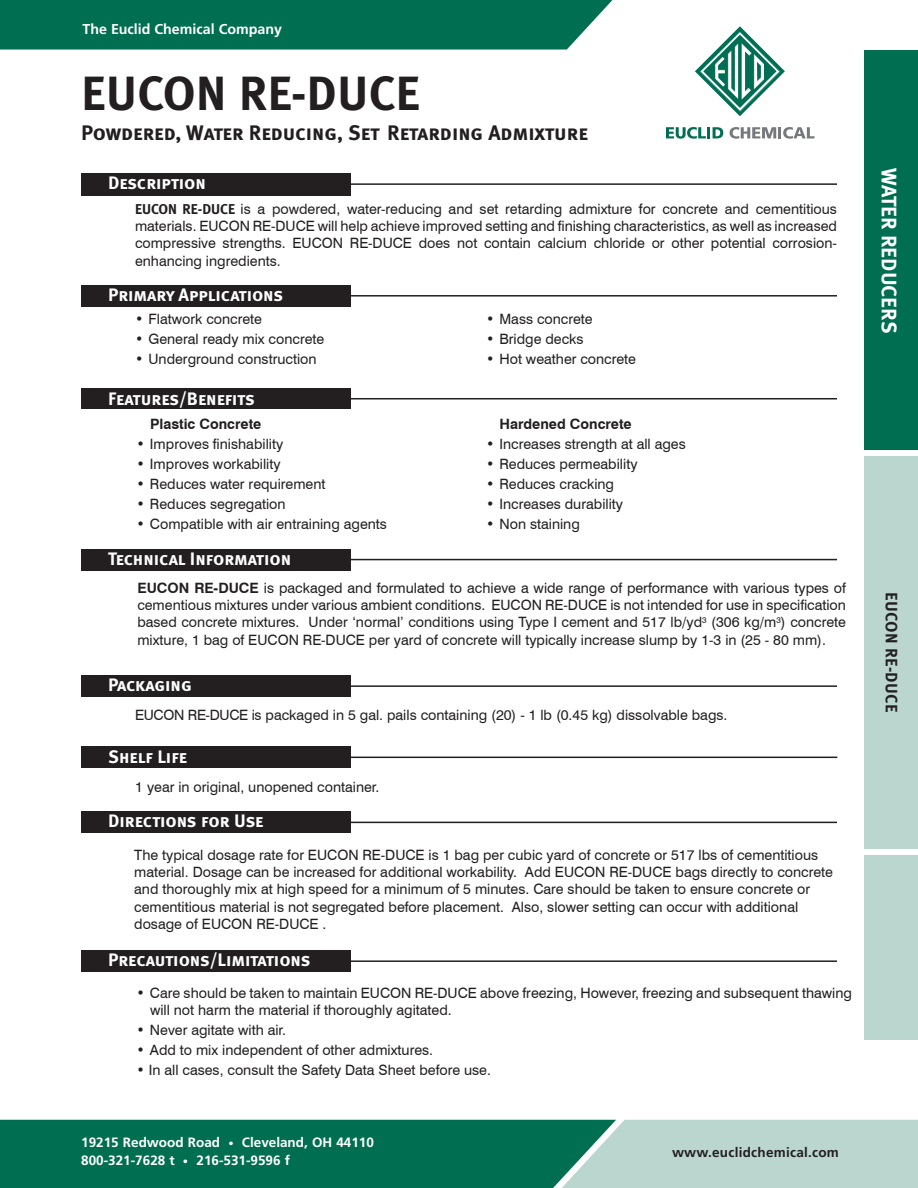
<style>
.page{position:relative;width:918px;height:1188px;background:#fff}
.page>*{position:absolute;margin:0;border:0;box-sizing:border-box;transform-origin:0 0}
.Heading_1{font:48px "Meta Bold Caps";color:#231f20}
.Heading_2{font:21px "Meta Bold Caps";color:#231f20}
.Heading_1-2{font:21px "Meta Bold Caps";color:#fff}
.SubHeading{font:18px "Meta Bold Caps";color:#fff}
.Side_Bar_Heading{font:16.5px "Meta Bold Caps";letter-spacing:.02em;color:#231f20}
.Body_Copy{font:14.25px/17.2px "Swiss 721 BT";color:#231f20;text-align:justify}
.Bullet_Copy{font:14.25px/17.2px "Swiss 721 BT";color:#231f20}
.Body_Copy-2{font:700 14.25px "Swiss 721 BT";color:#231f20}
.t1{font:700 14.25px "Frutiger LT Std";color:#fff}
.t2{font:700 13.5px "Frutiger LT Std";color:#fff}
.t3{font:700 13.5px "Frutiger LT Std";letter-spacing:.02em;color:#231f20}
.s1{font-family:"Meta";font-weight:700}
.s2{font-weight:700}
.s3{font-size:10.5px}
</style>
<div class="page">
<svg style="left:0;top:1120px;width:918px;height:68px;background:#43947e"></svg>
<div style="left:864px;top:855px;width:54px;height:185px;background:#bad6cf"></div>
<div style="left:864px;top:457px;width:54px;height:392px;background:#bad6cf"></div>
<div style="left:864px;top:51px;width:54px;height:399px;background:#006e51"></div>
<div style="left:0;top:0;width:612px;height:50px;background:#006e51"></div>
<div style="left:81px;top:173px;width:270px;height:22px;background:#231f20"></div>
<hr style="left:340px;top:183px;width:497px;height:2px;background:#231f20">
<div style="left:81px;top:285px;width:270px;height:22px;background:#231f20"></div>
<hr style="left:340px;top:295px;width:497px;height:2px;background:#231f20">
<div style="left:81px;top:388px;width:270px;height:21px;background:#231f20"></div>
<hr style="left:340px;top:398px;width:497px;height:2px;background:#231f20">
<div style="left:81px;top:549px;width:270px;height:21px;background:#231f20"></div>
<hr style="left:340px;top:559px;width:497px;height:1px;background:#231f20">
<div style="left:81px;top:675px;width:270px;height:22px;background:#231f20"></div>
<hr style="left:340px;top:685px;width:497px;height:2px;background:#231f20">
<div style="left:81px;top:747px;width:270px;height:21px;background:#231f20"></div>
<hr style="left:340px;top:757px;width:497px;height:1px;background:#231f20">
<div style="left:81px;top:811px;width:270px;height:22px;background:#231f20"></div>
<hr style="left:340px;top:822px;width:497px;height:1px;background:#231f20">
<div style="left:81px;top:950px;width:270px;height:22px;background:#231f20"></div>
<hr style="left:340px;top:960px;width:497px;height:2px;background:#231f20">
<svg style="left:695px;top:26px;width:90px;height:90px"></svg>
<svg style="left:666px;top:127px;width:57px;height:12px"></svg>
<svg style="left:730px;top:127px;width:84px;height:12px"></svg>
<p class="t1" style="left:82px;top:21px;width:201px">The Euclid Chemical Company</p>
<p class="Heading_1" style="left:81px;top:65px;width:341px">EUCON RE-DUCE</p>
<p class="Heading_2" style="left:81px;top:120px;width:508px">Powdered, Water Reducing, Set Retarding Admixture</p>
<p class="SubHeading" style="left:108px;top:173px;width:99px">Description</p>
<p class="Body_Copy" style="left:135px;top:200px;width:704px"><span class="s1">EUCON RE-DUCE</span> is a powdered, water-reducing and set retarding admixture for concrete and cementitious materials. EUCON RE-DUCE will help achieve improved setting and finishing characteristics, as well as increased compressive strengths. EUCON RE-DUCE does not contain calcium chloride or other potential corrosion&shy;enhancing ingredients.</p>
<p class="SubHeading" style="left:108px;top:284px;width:177px">Primary Applications</p>
<p class="Bullet_Copy" style="left:135px;top:310px;width:129px">• Flatwork concrete</p>
<p class="Bullet_Copy" style="left:135px;top:330px;width:191px">• General ready mix concrete</p>
<p class="Bullet_Copy" style="left:135px;top:350px;width:183px">• Underground construction</p>
<p class="Bullet_Copy" style="left:486px;top:310px;width:108px">• Mass concrete</p>
<p class="Bullet_Copy" style="left:486px;top:330px;width:99px">• Bridge decks</p>
<p class="Bullet_Copy" style="left:486px;top:350px;width:152px">• Hot weather concrete</p>
<p class="SubHeading" style="left:108px;top:388px;width:148px">Features/Benefits</p>
<p class="Body_Copy-2" style="left:150px;top:416px;width:113px">Plastic Concrete</p>
<p class="Bullet_Copy" style="left:136px;top:436px;width:148px">• Improves finishability</p>
<p class="Bullet_Copy" style="left:136px;top:455px;width:146px">• Improves workability</p>
<p class="Bullet_Copy" style="left:136px;top:475px;width:191px">• Reduces water requirement</p>
<p class="Bullet_Copy" style="left:136px;top:495px;width:151px">• Reduces segregation</p>
<p class="Bullet_Copy" style="left:136px;top:515px;width:252px">• Compatible with air entraining agents</p>
<p class="Body_Copy-2" style="left:500px;top:416px;width:134px">Hardened Concrete</p>
<p class="Bullet_Copy" style="left:486px;top:436px;width:201px">• Increases strength at all ages</p>
<p class="Bullet_Copy" style="left:486px;top:455px;width:153px">• Reduces permeability</p>
<p class="Bullet_Copy" style="left:486px;top:475px;width:130px">• Reduces cracking</p>
<p class="Bullet_Copy" style="left:486px;top:495px;width:139px">• Increases durability</p>
<p class="Bullet_Copy" style="left:486px;top:515px;width:95px">• Non staining</p>
<p class="SubHeading" style="left:108px;top:548px;width:185px">Technical Information</p>
<p class="Body_Copy" style="left:137px;top:579px;width:710px"><span class="s2">EUCON RE-DUCE</span> is packaged and formulated to achieve a wide range of performance with various types of cementious mixtures under various ambient conditions. EUCON RE-DUCE is not intended for use in specification based concrete mixtures. Under ‘normal’ conditions using Type I cement and 517 lb/yd<sup>3</sup> (306 kg/m<sup>3</sup>) concrete mixture, 1 bag of EUCON RE-DUCE per yard of concrete will typically increase slump by 1-3 in (25 - 80 mm).</p>
<p class="SubHeading" style="left:108px;top:675px;width:85px">Packaging</p>
<p class="Body_Copy" style="left:135px;top:707px;width:594px">EUCON RE-DUCE is packaged in 5 gal. pails containing (20) - 1 lb (0.45 kg) dissolvable bags.</p>
<p class="SubHeading" style="left:108px;top:746px;width:80px">Shelf Life</p>
<p class="Body_Copy" style="left:135px;top:778px;width:246px">1 year in original, unopened container.</p>
<p class="SubHeading" style="left:108px;top:810px;width:157px">Directions for Use</p>
<p class="Body_Copy" style="left:134px;top:846px;width:700px;text-align:left">The typical dosage rate for EUCON RE-DUCE is 1 bag per cubic yard of concrete or 517 lbs of cementitious material. Dosage can be increased for additional workability. Add EUCON RE-DUCE bags directly to concrete and thoroughly mix at high speed for a minimum of 5 minutes. Care should be taken to ensure concrete or cementitious material is not segregated before placement. Also, slower setting can occur with additional dosage of EUCON RE-DUCE .</p>
<p class="SubHeading" style="left:108px;top:950px;width:204px">Precautions/Limitations</p>
<p class="Bullet_Copy" style="left:150px;top:984px;width:703px;text-indent:-14px">• Care should be taken to maintain EUCON RE-DUCE above freezing, However, freezing and subsequent thawing will not harm the material if thoroughly agitated.</p>
<p class="Bullet_Copy" style="left:136px;top:1021px;width:151px">• Never agitate with air.</p>
<p class="Bullet_Copy" style="left:136px;top:1041px;width:298px">• Add to mix independent of other admixtures.</p>
<p class="Bullet_Copy" style="left:136px;top:1061px;width:356px">• In all cases, consult the Safety Data Sheet before use.</p>
<p class="t2" style="left:81px;top:1134px;width:294px">19215 Redwood Road <span class="s3">•</span> Cleveland, OH 44110</p>
<p class="t2" style="left:81px;top:1152px;width:210px">800-321-7628 t <span class="s3">•</span> 216-531-9596 f</p>
<p class="t3" style="left:672px;top:1144px;width:168px">www.euclidchemical.com</p>
<p class="Heading_1-2" style="left:901px;top:168px;width:167px;rotate:90deg">WATER REDUCERS</p>
<p class="Side_Bar_Heading" style="left:901px;top:592px;width:122px;rotate:90deg">EUCON RE-DUCE</p>
</div>
